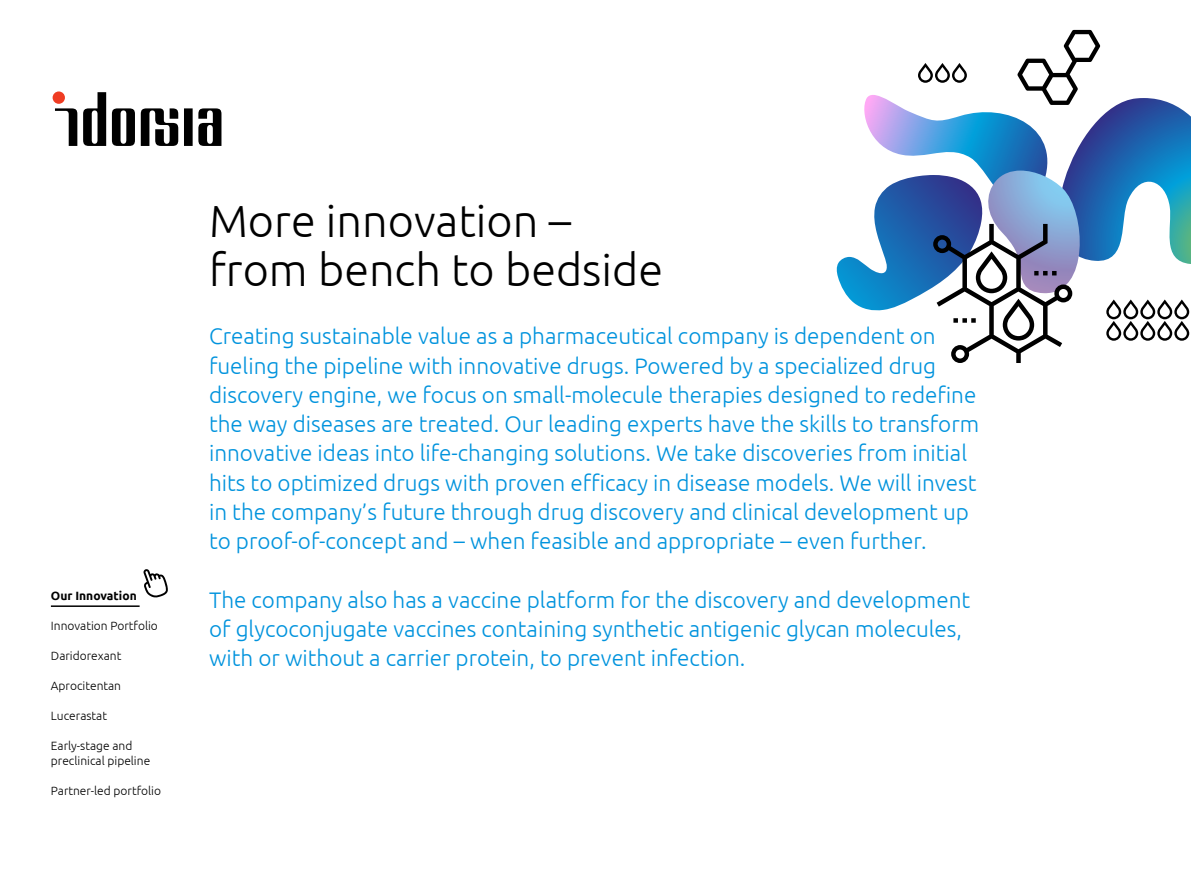
<style>
.page{position:relative;width:1191px;height:893px;background:#fff}
.page>*{position:absolute;margin:0;border:0;box-sizing:border-box;transform-origin:0 0}
.t1{font:300 45px/48.8px "Ubuntu";color:#000}
.t2{font:300 22.5px/29.2px "Ubuntu";color:#0093dd}
.t3{font:300 12px/15px "Ubuntu";color:#000}
.t4{font:700 12px "Ubuntu";color:#000}
</style>
<div class="page">
<svg style="left:53px;top:91px;width:12px;height:13px"></svg>
<svg style="left:55px;top:92px;width:166px;height:54px"></svg>
<svg style="left:836px;top:30px;width:355px;height:333px"></svg>
<svg style="left:143px;top:569px;width:25px;height:29px"></svg>
<hr style="left:51px;top:605px;width:89px;height:2px;background:#000">
<p class="t4" style="left:51px;top:589px;width:87px">Our Innovation</p>
<p class="t3" style="left:51px;top:618px;width:109px">Innovation Portfolio</p>
<p class="t3" style="left:51px;top:648px;width:72px">Daridorexant</p>
<p class="t3" style="left:51px;top:678px;width:72px">Aprocitentan</p>
<p class="t3" style="left:51px;top:708px;width:58px">Lucerastat</p>
<p class="t3" style="left:51px;top:738px;width:101px">Early-stage and preclinical pipeline</p>
<p class="t3" style="left:51px;top:783px;width:112px">Partner-led portfolio</p>
<h1 class="t1" style="left:209px;top:196px;width:455px">More innovation – from bench to bedside</h1>
<p class="t2" style="left:209px;top:321px;width:771px">Creating sustainable value as a pharmaceutical company is dependent on fueling the pipeline with innovative drugs. Powered by a specialized drug discovery engine, we focus on small-molecule therapies designed to redefine the way diseases are treated. Our leading experts have the skills to transform innovative ideas into life-changing solutions. We take discoveries from initial hits to optimized drugs with proven efficacy in disease models. We will invest in the company’s future through drug discovery and clinical development up to proof-of-concept and – when feasible and appropriate – even further.</p>
<p class="t2" style="left:209px;top:584px;width:762px">The company also has a vaccine platform for the discovery and development of glycoconjugate vaccines containing synthetic antigenic glycan molecules, with or without a carrier protein, to prevent infection.</p>
</div>
